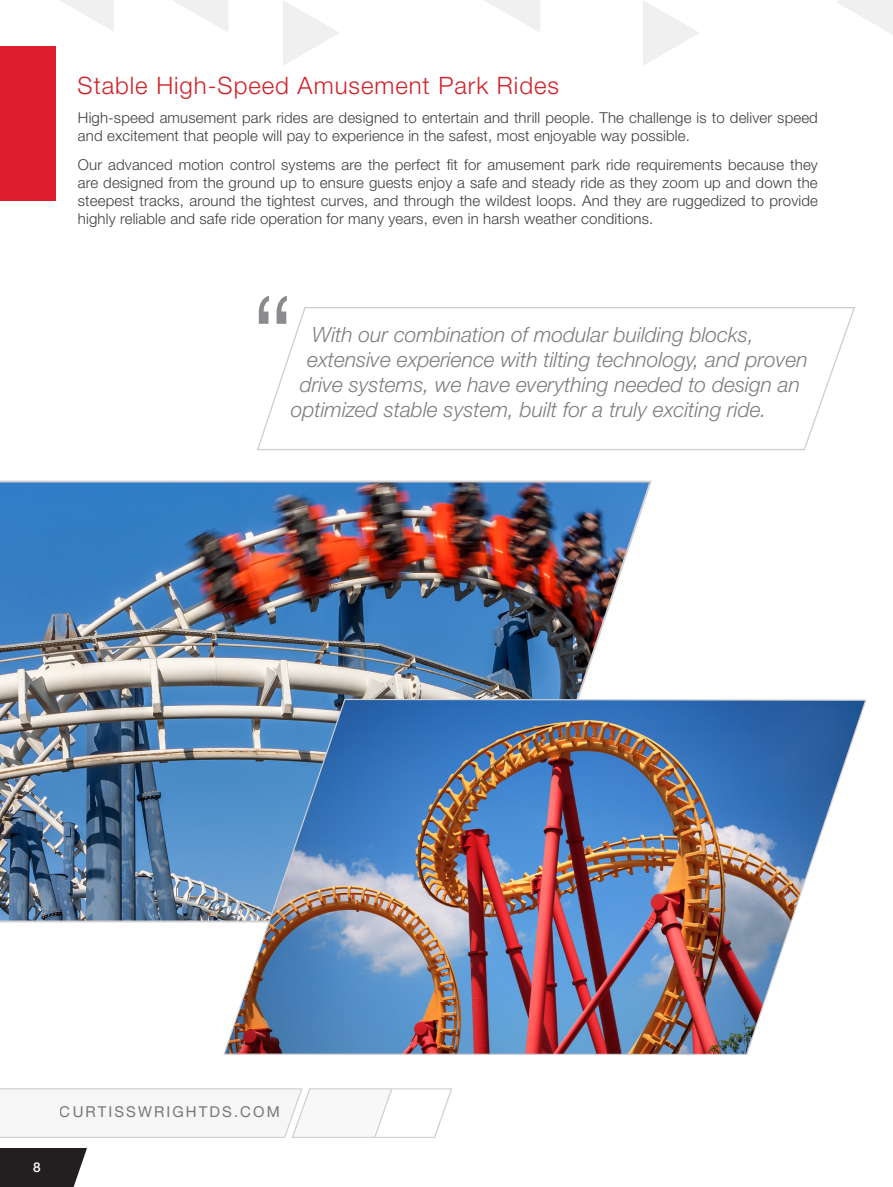
<style>
.page{position:relative;width:893px;height:1187px;background:#fff}
.page>*{position:absolute;margin:0;border:0;box-sizing:border-box;transform-origin:0 0}
.Heading_1{font:300 115.5px "Helvetica Neue LT Std";color:#8b8b8f}
.Text_-_Heading_2{font:300 24px "Helvetica Neue LT Std";letter-spacing:.04em;color:#d1232a}
.Pull_quote{font:italic 300 21px "Helvetica Neue LT Std";color:#7f7e7d}
.Body_Text{font:300 15px/18px "Helvetica Neue LT Std";letter-spacing:.01em;color:#3e3e3f}
.t1{font:15px "Helvetica Neue LT Std";letter-spacing:.14em;color:#6c6b6f}
.t2{font:500 13.5px "Helvetica Neue LT Std";color:#fff}
</style>
<div class="page">
<svg style="left:0;top:1088px;width:452px;height:49px"></svg>
<svg style="left:0;top:1148px;width:87px;height:38px;background:#332f30"></svg>
<img style="left:0;top:480px;width:652px;height:443px">
<svg style="left:60px;top:0;width:54px;height:31px"></svg>
<svg style="left:837px;top:0;width:56px;height:35px"></svg>
<svg style="left:173px;top:0;width:55px;height:32px"></svg>
<svg style="left:485px;top:0;width:55px;height:32px"></svg>
<svg style="left:283px;top:1px;width:56px;height:64px"></svg>
<svg style="left:643px;top:1px;width:56px;height:64px"></svg>
<div style="left:0;top:47px;width:55px;height:154px;background:#df1e2d"></div>
<img style="left:222px;top:698px;width:645px;height:357px">
<svg style="left:257px;top:307px;width:598px;height:144px"></svg>
<p class="Text_-_Heading_2" style="left:78px;top:70px;width:483px">Stable High-Speed Amusement Park Rides</p>
<p class="Body_Text" style="left:78px;top:108px;width:741px">High-speed amusement park rides are designed to entertain and thrill people. The challenge is to deliver speed and excitement that people will pay to experience in the safest, most enjoyable way possible.</p>
<p class="Body_Text" style="left:78px;top:155px;width:741px;text-align:justify">Our advanced motion control systems are the perfect fit for amusement park ride requirements because they are designed from the ground up to ensure guests enjoy a safe and steady ride as they zoom up and down the steepest tracks, around the tightest curves, and through the wildest loops. And they are ruggedized to provide highly reliable and safe ride operation for many years, even in harsh weather conditions.</p>
<p class="Heading_1" style="left:251px;top:266px;width:44px">“</p>
<p class="Pull_quote" style="left:312px;top:322px;width:443px">With our combination of modular building blocks,</p>
<p class="Pull_quote" style="left:307px;top:347px;width:502px">extensive experience with tilting technology, and proven</p>
<p class="Pull_quote" style="left:300px;top:372px;width:502px">drive systems, we have everything needed to design an</p>
<p class="Pull_quote" style="left:291px;top:397px;width:477px">optimized stable system, built for a truly exciting ride.</p>
<p class="t2" style="left:33px;top:1159px;width:9px">8</p>
<p class="t1" style="left:60px;top:1102px;width:222px">CURTISSWRIGHTDS.COM</p>
</div>
